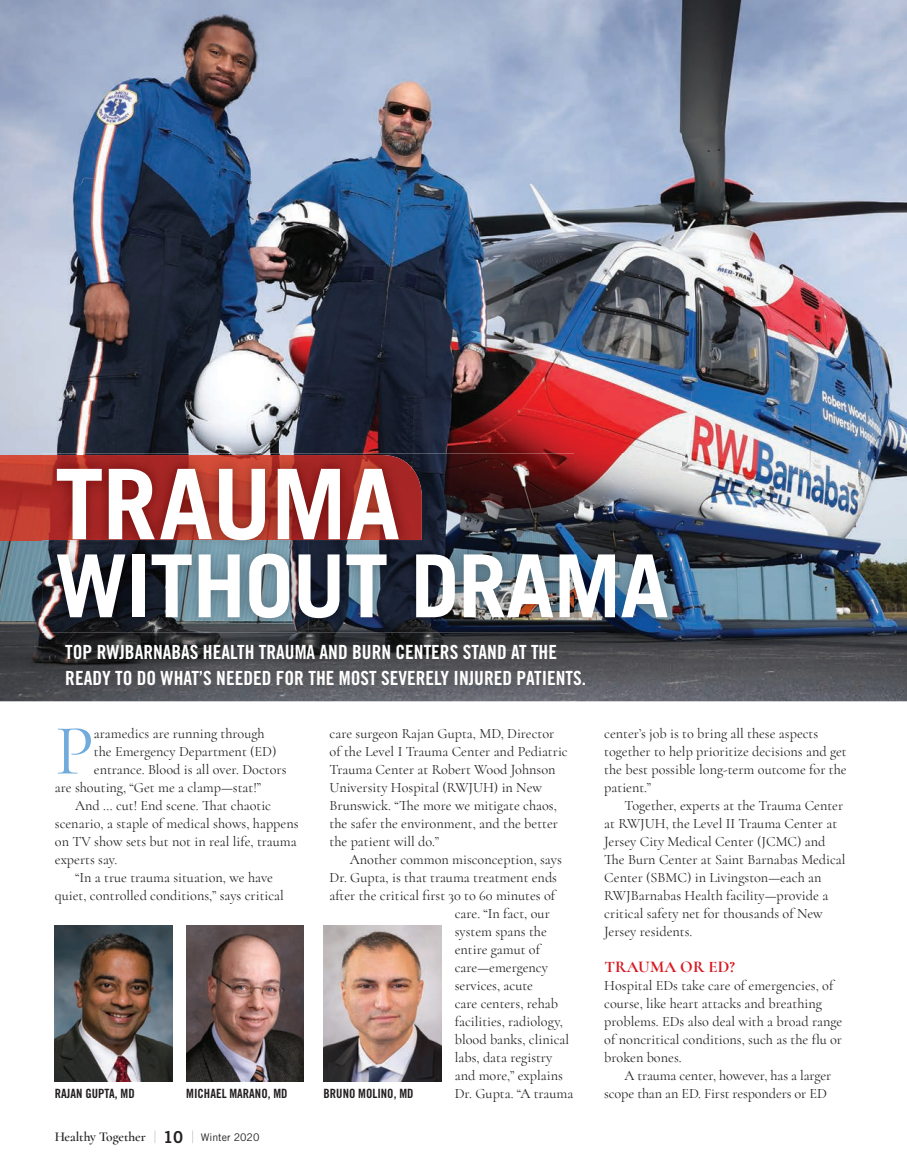
<style>
.page{position:relative;width:907px;height:1174px;background:#fff}
.page>*{position:absolute;margin:0;border:0;box-sizing:border-box;transform-origin:0 0}
.t1{font:700 97.5px "Trade Gothic";letter-spacing:-.01em;color:#fff}
.t2{font:700 87px "Trade Gothic";letter-spacing:-.01em;color:#fff}
.t3{font:71.85px "Cormorant";color:#71abdc}
.t4{font:19.5px/25.5px "Trade Gothic Bold Cond Twenty";color:#fff}
.t5{font:700 16.5px "Cormorant";letter-spacing:.01em;color:#d7171f}
.t6{font:14.25px/18px "Cormorant";color:#231f20}
.t7{font:600 13.5px "Cormorant";letter-spacing:-.01em;color:#231f20}
.t8{font:12.75px "Trade Gothic Bold Cond Twenty";color:#231f20}
.s1{font-family:"Trade Gothic";font-weight:300;font-size:17.1px;color:#808285}
.s2{font-family:"Trade Gothic Bold Two";font-weight:400;font-size:16.5px}
.s3{font-family:"Trade Gothic";font-weight:400;font-size:10.5px}
</style>
<div class="page">
<img style="left:0;top:0;width:906px;height:701px">
<img style="left:186px;top:926px;width:118px;height:155px">
<img style="left:323px;top:926px;width:118px;height:155px">
<img style="left:55px;top:926px;width:118px;height:155px">
<img style="left:0;top:455px;width:42px;height:85px">
<img style="left:42px;top:453px;width:639px;height:180px">
<h1 class="t1" style="left:55px;top:445px;width:346px">TRAUMA</h1>
<h2 class="t2" style="left:55px;top:533px;width:615px">WITHOUT DRAMA</h2>
<h3 class="t4" style="left:65px;top:639px;width:522px">TOP RWJBARNABAS HEALTH TRAUMA AND BURN CENTERS STAND AT THE<br>READY TO DO WHAT’S NEEDED FOR THE MOST SEVERELY INJURED PATIENTS.</h3>
<h3 class="t3" style="left:55px;top:707px;width:41px">P</h3>
<p class="t6" style="left:94px;top:724px;width:172px">aramedics are running through</p>
<p class="t6" style="left:329px;top:724px;width:239px">care surgeon Rajan Gupta, MD, Director of the Level I Trauma Center and Pediatric Trauma Center at Robert Wood Johnson University Hospital (RWJUH) in New Brunswick. “The more we mitigate chaos, the safer the environment, and the better the patient will do.”</p>
<p class="t6" style="left:350px;top:850px;width:213px">Another common misconception, says</p>
<p class="t6" style="left:329px;top:868px;width:229px">Dr. Gupta, is that trauma treatment ends</p>
<p class="t6" style="left:329px;top:886px;width:227px">after the critical first 30 to ࣃ0 minutes of</p>
<p class="t6" style="left:454px;top:904px;width:97px">care. “In fact, our</p>
<p class="t6" style="left:454px;top:922px;width:93px">system spans the</p>
<p class="t6" style="left:454px;top:940px;width:87px">entire gamut of</p>
<p class="t6" style="left:454px;top:958px;width:95px">care—emergency</p>
<p class="t6" style="left:454px;top:976px;width:80px">services, acute</p>
<p class="t6" style="left:454px;top:994px;width:105px">care centers, rehab</p>
<p class="t6" style="left:454px;top:1012px;width:110px">facilities, radiology,</p>
<p class="t6" style="left:454px;top:1030px;width:116px">blood banks, clinical</p>
<p class="t6" style="left:454px;top:1048px;width:99px">labs, data registry</p>
<p class="t6" style="left:454px;top:1066px;width:110px">and more,” explains</p>
<p class="t6" style="left:454px;top:1084px;width:120px">Dr. Gupta. “A trauma</p>
<p class="t6" style="left:94px;top:742px;width:184px">the Emergency Department (ED)</p>
<p class="t6" style="left:94px;top:760px;width:194px">entrance. Blood is all over. Doctors</p>
<p class="t6" style="left:55px;top:778px;width:208px">are shouting, “Get me a clamp—stat!”</p>
<p class="t6" style="left:75px;top:796px;width:197px">And cut! End scene. That chaotic</p>
<p class="t6" style="left:55px;top:814px;width:245px">scenario, a staple of medical shows, happens</p>
<p class="t6" style="left:55px;top:832px;width:243px">on TV show sets but not in real life, trauma</p>
<p class="t6" style="left:55px;top:850px;width:64px">experts say.</p>
<p class="t6" style="left:75px;top:868px;width:199px">“In a true trauma situation, we have</p>
<p class="t6" style="left:55px;top:886px;width:230px">quiet, controlled conditions,” says critical</p>
<p class="t8" style="left:55px;top:1085px;width:81px">RAJAN GUPTA, MD</p>
<p class="t8" style="left:186px;top:1085px;width:103px">MICHAEL MARANO, MD</p>
<p class="t8" style="left:323px;top:1085px;width:91px">BRUNO MOLINO, MD</p>
<p class="t7" style="left:55px;top:1128px;width:206px">Healthy Together <span class="s1">|</span> <span class="s2">10</span> <span class="s1">|</span> <span class="s3">Winter 2020</span></p>
<p class="t6" style="left:604px;top:724px;width:244px">center’s job is to bring all these aspects together to help prioritize decisions and get the best possible long-term outcome for the patient.”</p>
<p class="t6" style="left:604px;top:796px;width:243px;text-indent:20px">Together, experts at the Trauma Center at RWJUH, the Level II Trauma Center at Jersey City Medical Center (JCMC) and The Burn Center at Saint Barnabas Medical Center (SBMC) in Livingston—each an RWJBarnabas Health facility—provide a critical safety net for thousands of New Jersey residents.</p>
<p class="t5" style="left:604px;top:956px;width:132px">TRAUMA OR ED?</p>
<p class="t6" style="left:604px;top:976px;width:239px">Hospital EDs take care of emergencies, of course, like heart attacks and breathing problems. EDs also deal with a broad range of noncritical conditions, such as the u or broken bones.</p>
<p class="t6" style="left:604px;top:1066px;width:228px;text-indent:20px">A trauma center, however, has a larger scope than an ED. First responders or ED</p>
</div>
